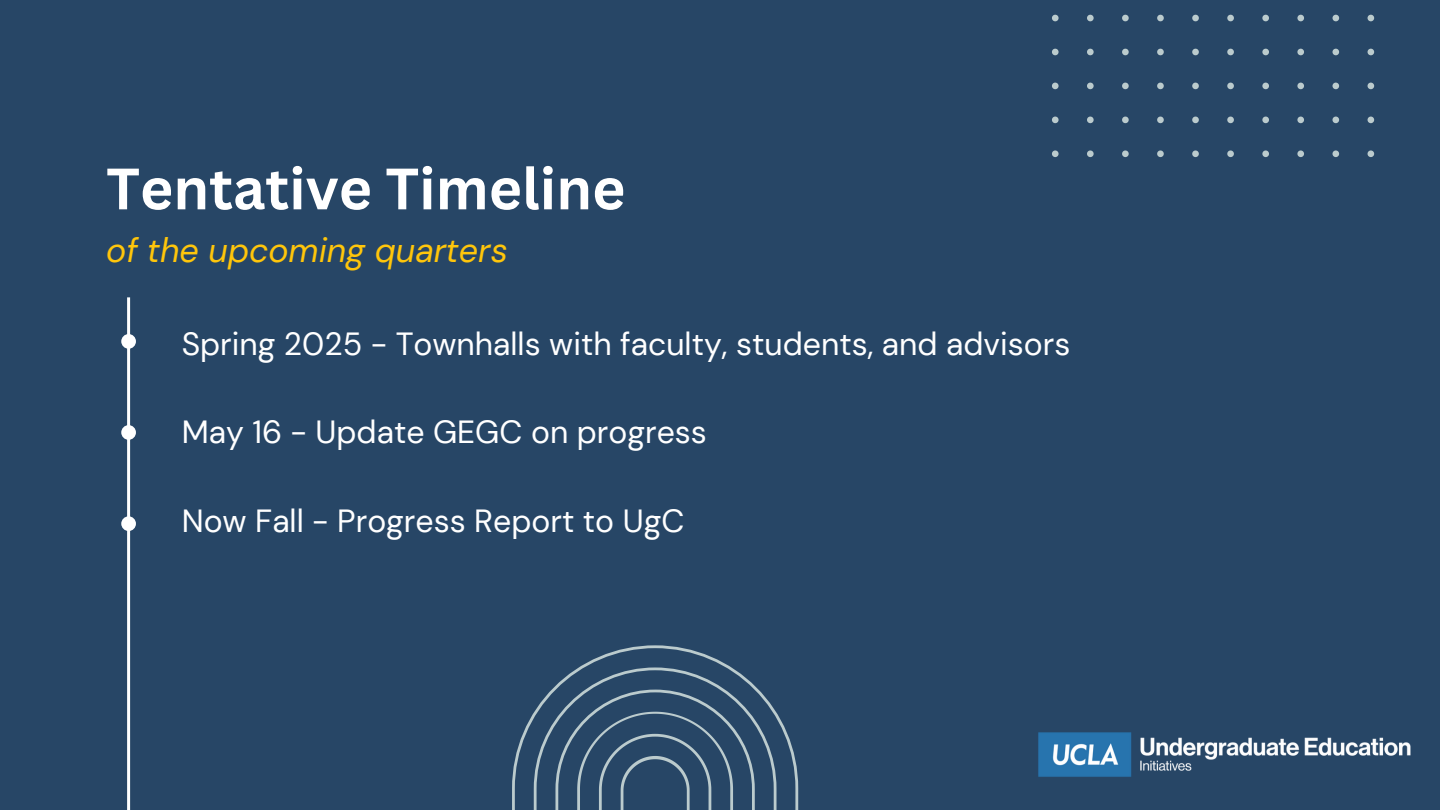
<style>
.page{position:relative;width:1440px;height:810px;background:#274666}
.page>*{position:absolute;margin:0;border:0;box-sizing:border-box;transform-origin:0 0}
.t1{font:700 57px "Canva Sans";color:#fff}
.t2{font:italic 34px "DM Sans";color:#ffc60b}
.t3{font:32px "DM Sans";color:#fff}
</style>
<div class="page">
<img style="left:1038px;top:732px;width:373px;height:45px">
<svg style="left:512px;top:646px;width:286px;height:164px"></svg>
<svg style="left:1052px;top:14px;width:322px;height:143px"></svg>
<hr style="left:127px;top:297px;width:3px;height:513px;background:#fff">
<div style="left:121px;top:334px;width:15px;height:15px;background:#fff;border-radius:50%"></div>
<div style="left:121px;top:425px;width:15px;height:15px;background:#fff;border-radius:50%"></div>
<div style="left:121px;top:516px;width:15px;height:15px;background:#fff;border-radius:50%"></div>
<p class="t1" style="left:106px;top:148px;width:521px">Tentative Timeline</p>
<p class="t2" style="left:106px;top:228px;width:403px">of the upcoming quarters</p>
<h1 class="t3" style="left:182px;top:323px;width:890px">Spring 2025 - Townhalls with faculty, students, and advisors</h1>
<p class="t3" style="left:182px;top:411px;width:527px">May 16 - Update GEGC on progress</p>
<p class="t3" style="left:182px;top:500px;width:504px">Now Fall - Progress Report to UgC</p>
</div>
